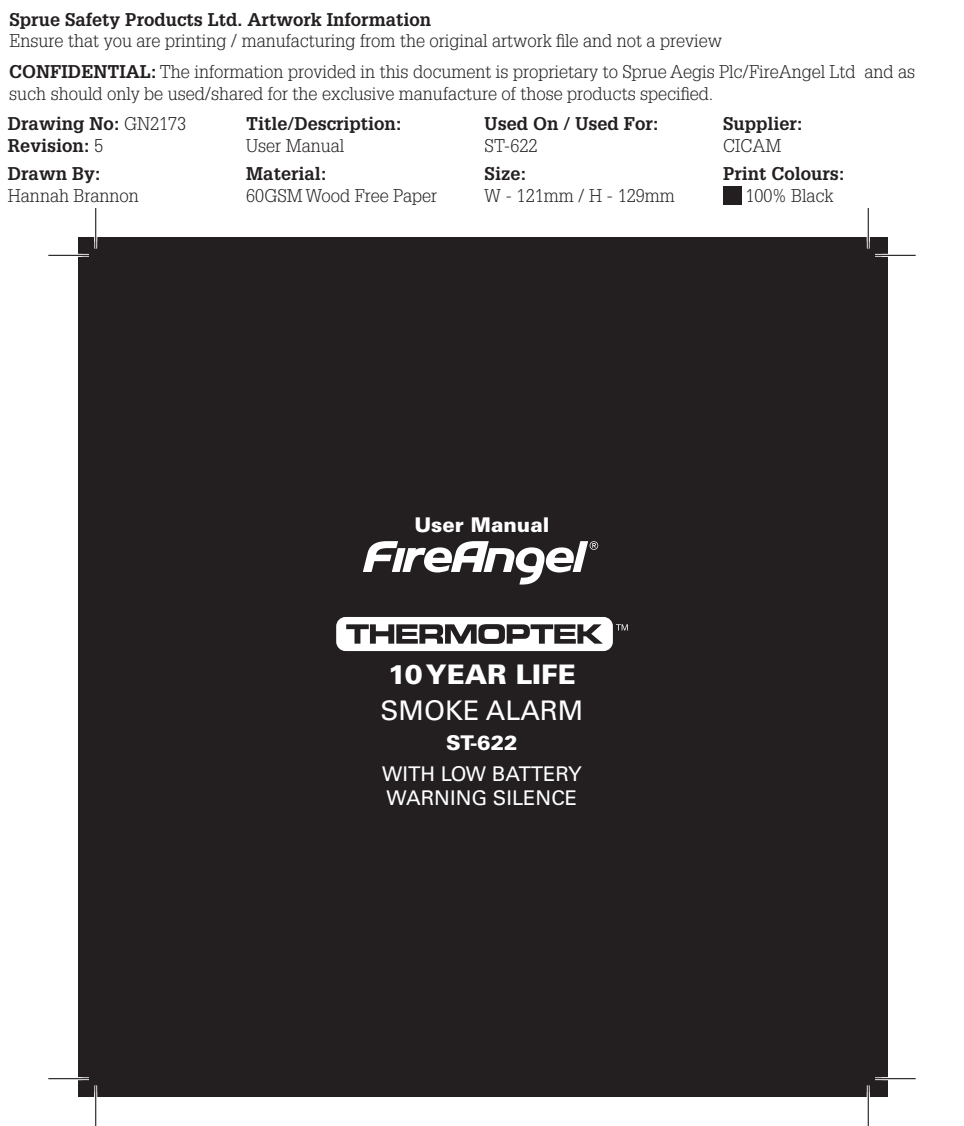
<style>
.page{position:relative;width:964px;height:1126px;background:#fff}
.page>*{position:absolute;margin:0;border:0;box-sizing:border-box;transform-origin:0 0}
.Bullets{font:900 27px "Univers LT Std";color:#fff}
.Bullets-2{font:27px "Univers LT Std";color:#fff}
.Bullets-3{font:20.25px/24.3px "Univers LT Std";color:#fff}
.Bullets-4{font:900 20.25px "Univers LT Std";color:#fff}
.t1{font:300 18px/21.6px "Glypha LT Std";color:#231f20}
.t2{font:700 18px "Glypha LT Std";color:#231f20}
.s1{font-weight:700}
.s2{font-weight:300}
</style>
<div class="page">
<div style="left:78px;top:237px;width:809px;height:859px;background:#231f20"></div>
<svg style="left:363px;top:541px;width:235px;height:44px"></svg>
<svg style="left:336px;top:617px;width:291px;height:34px"></svg>
<div style="left:722px;top:187px;width:19px;height:18px;background:#231f20"></div>
<hr style="left:48px;top:254px;width:41px;height:3px;background:#fff">
<hr style="left:874px;top:254px;width:41px;height:3px;background:#fff">
<hr style="left:48px;top:1076px;width:41px;height:3px;background:#fff">
<hr style="left:874px;top:1076px;width:41px;height:3px;background:#fff">
<hr style="left:94px;top:208px;width:3px;height:40px;background:#fff">
<hr style="left:94px;top:1085px;width:3px;height:40px;background:#fff">
<hr style="left:866px;top:208px;width:3px;height:40px;background:#fff">
<hr style="left:866px;top:1085px;width:3px;height:40px;background:#fff">
<hr style="left:48px;top:255px;width:41px;height:1px;background:#000">
<hr style="left:874px;top:255px;width:41px;height:1px;background:#000">
<hr style="left:48px;top:1077px;width:41px;height:1px;background:#000">
<hr style="left:874px;top:1077px;width:41px;height:1px;background:#000">
<hr style="left:95px;top:208px;width:1px;height:40px;background:#000">
<hr style="left:95px;top:1085px;width:1px;height:40px;background:#000">
<hr style="left:867px;top:208px;width:1px;height:40px;background:#000">
<hr style="left:867px;top:1085px;width:1px;height:40px;background:#000">
<p class="t2" style="left:10px;top:8px;width:423px">Sprue Safety Products Ltd. Artwork Information</p>
<p class="t1" style="left:10px;top:30px;width:713px">Ensure that you are printing / manufacturing from the original artwork file and not a preview</p>
<p class="t1" style="left:9px;top:61px;width:907px"><span class="s1">CONFIDENTIAL:</span> The information provided in this document is proprietary to Sprue Aegis Plc/FireAngel Ltd and as such should only be used/shared for the exclusive manufacture of those products specified.</p>
<p class="t2" style="left:246px;top:112px;width:157px">Title/Description:</p>
<p class="t1" style="left:246px;top:135px;width:99px">User Manual</p>
<p class="t2" style="left:246px;top:163px;width:82px">Material:</p>
<p class="t1" style="left:246px;top:185px;width:192px">60GSM Wood Free Paper</p>
<p class="t2" style="left:8px;top:112px;width:180px">Drawing No: <span class="s2">GN2173</span></p>
<p class="t2" style="left:8px;top:134px;width:97px">Revision: <span class="s2">5</span></p>
<p class="t2" style="left:8px;top:163px;width:94px">Drawn By:</p>
<p class="t1" style="left:8px;top:185px;width:132px">Hannah Brannon</p>
<p class="t2" style="left:722px;top:112px;width:81px">Supplier:</p>
<p class="t1" style="left:722px;top:135px;width:60px">CICAM</p>
<p class="t2" style="left:722px;top:163px;width:123px">Print Colours:</p>
<p class="t1" style="left:745px;top:185px;width:89px">100% Black</p>
<p class="t2" style="left:484px;top:112px;width:176px">Used On / Used For:</p>
<p class="t1" style="left:484px;top:135px;width:54px">ST-622</p>
<p class="t2" style="left:484px;top:163px;width:43px">Size:</p>
<p class="t1" style="left:484px;top:185px;width:192px">W - 121mm / H - 129mm</p>
<p class="Bullets-4" style="left:414px;top:512px;width:136px">User Manual</p>
<p class="Bullets" style="left:388px;top:657px;width:189px">10 YEAR LIFE</p>
<p class="Bullets-2" style="left:380px;top:693px;width:204px">SMOKE ALARM</p>
<p class="Bullets-4" style="left:446px;top:730px;width:73px">ST-622</p>
<p class="Bullets-3" style="left:382px;top:761px;width:201px">WITH LOW BATTERY<br>WARNING SILENCE</p>
</div>
